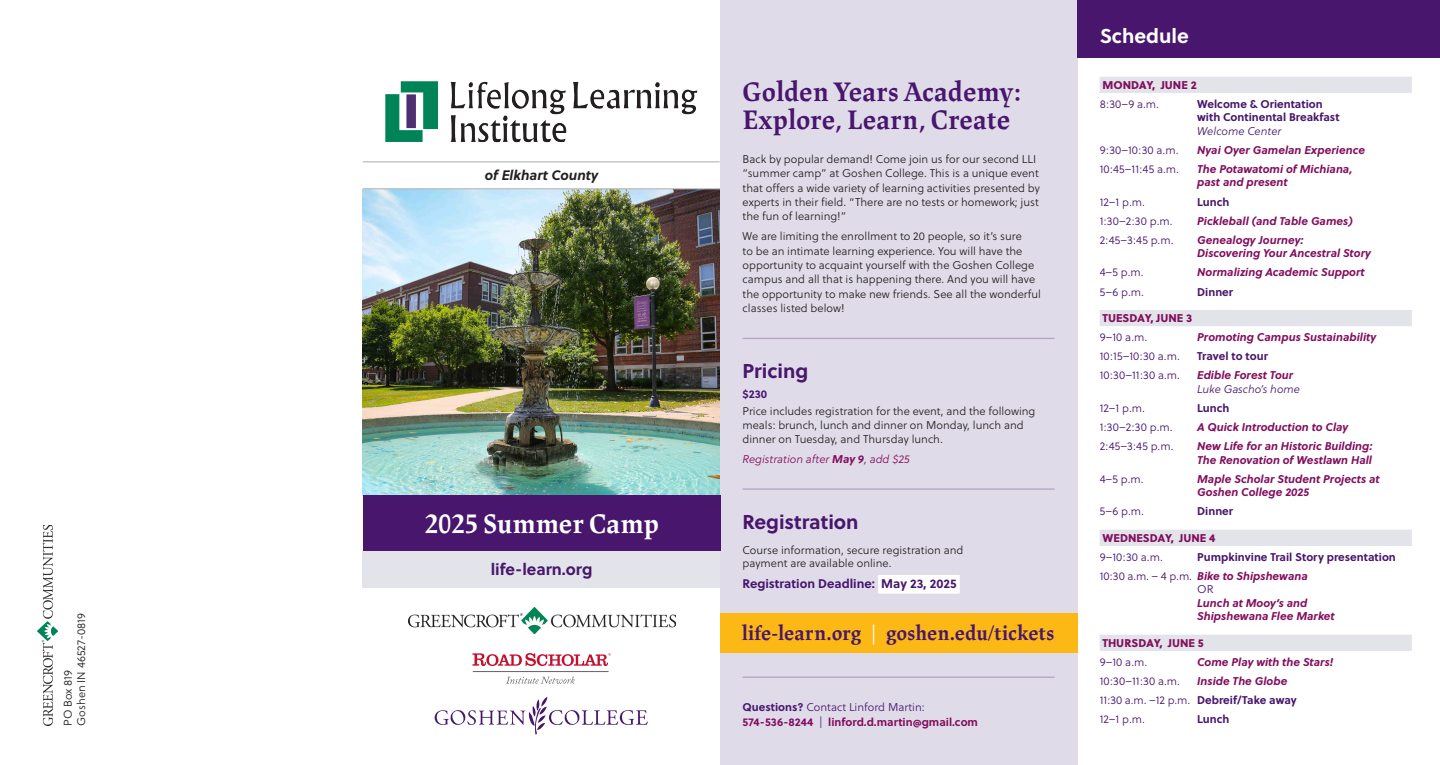
<style>
.page{position:relative;width:1440px;height:765px;background:#fff}
.page>*{position:absolute;margin:0;border:0;box-sizing:border-box;transform-origin:0 0}
.t1{font:700 27.5px/28.8px "Lapture Display";color:#48166d}
.t2{font:700 27.5px "Lapture Display";color:#fff}
.t3{font:700 20.75px "Lapture Display";letter-spacing:-.005em;color:#48166d}
.t4{font:700 20px "Soleil";color:#48166d}
.t5{font:700 20px "Soleil";color:#fff}
.t6{font:700 16.25px "Soleil";color:#48166d}
.t7{font:italic 700 13.75px "Soleil";color:#231f20}
.t8{font:700 12.5px "Soleil";color:#48166d}
.t9{font:11.25px/14.4px "Soleil Lt";color:#231f20}
.t10{font:italic 700 11.25px/13.5px "Soleil";color:#820e5e}
.t11{font:11.25px "Soleil Lt";letter-spacing:.005em;color:#48166d}
.t12{font:700 11.25px/13.5px "Soleil";color:#48166d}
.t13{font:700 11.25px/14.4px "Soleil";color:#820e5e}
.t14{font:11.25px "Soleil Xb";color:#820e5e}
.t15{font:italic 11.25px "Soleil Lt";color:#820e5e}
.s1{font-family:"Soleil";font-weight:700}
.s2{color:#fff}
.s3{color:#48166d}
.s4{font-family:"Soleil Lt";font-weight:400;color:#48166d}
.s5{font-family:"Soleil Lt";font-weight:400;font-style:italic}
.s6{font-family:"Soleil Lt";font-weight:400;font-style:normal;color:#48166d}
</style>
<div class="page">
<div style="left:720px;top:0;width:357px;height:765px;background:#e0dbe9"></div>
<div style="left:720px;top:613px;width:357px;height:39px;background:#fcb814"></div>
<img style="left:363px;top:189px;width:357px;height:307px">
<div style="left:362px;top:551px;width:358px;height:36px;background:#e2e4e9"></div>
<div style="left:1077px;top:0;width:363px;height:58px;background:#48166d"></div>
<img style="left:385px;top:81px;width:313px;height:61px">
<svg style="left:472px;top:653px;width:139px;height:13px"></svg>
<hr style="left:473px;top:671px;width:136px;height:1px;background:#636366">
<svg style="left:506px;top:677px;width:69px;height:7px"></svg>
<img style="left:408px;top:607px;width:267px;height:26px">
<hr style="left:363px;top:161px;width:357px;height:1px;background:#bcbdc0">
<hr style="left:363px;top:188px;width:357px;height:1px;background:#bcbdc0">
<div style="left:363px;top:496px;width:357px;height:55px;background:#48166d"></div>
<svg style="left:435px;top:697px;width:213px;height:38px"></svg>
<img style="left:38px;top:525px;width:19px;height:201px">
<hr style="left:742px;top:338px;width:313px;height:1px;background:#b0a2c4">
<hr style="left:742px;top:488px;width:313px;height:2px;background:#b0a2c4">
<div style="left:878px;top:575px;width:82px;height:19px;background:#fff"></div>
<hr style="left:742px;top:677px;width:313px;height:1px;background:#b0a2c4">
<div style="left:1100px;top:77px;width:312px;height:16px;background:#e2e4e9"></div>
<div style="left:1100px;top:310px;width:312px;height:16px;background:#e2e4e9"></div>
<div style="left:1100px;top:530px;width:312px;height:16px;background:#e2e4e9"></div>
<div style="left:1100px;top:635px;width:312px;height:16px;background:#e2e4e9"></div>
<p class="t7" style="left:485px;top:165px;width:115px">of Elkhart County</p>
<p class="t2" style="left:425px;top:508px;width:236px">2025 Summer Camp</p>
<p class="t6" style="left:491px;top:557px;width:103px">life-learn.org</p>
<p class="t1" style="left:742px;top:77px;width:280px">Golden Years Academy:<br>Explore, Learn, Create</p>
<p class="t9" style="left:743px;top:152px;width:299px">Back by popular demand! Come join us for our second LLI “summer camp” at Goshen College. This is a unique event that offers a wide variety of learning activities presented by experts in their field. “There are no tests or homework; just the fun of learning!”</p>
<p class="t9" style="left:743px;top:229px;width:300px">We are limiting the enrollment to 20 people, so it’s sure<br>to be an intimate learning experience. You will have the opportunity to acquaint yourself with the Goshen College campus and all that is happening there. And you will have the opportunity to make new friends. See all the wonderful classes listed below!</p>
<p class="t4" style="left:743px;top:355px;width:67px">Pricing</p>
<p class="t12" style="left:743px;top:386px;width:26px">$230</p>
<p class="t9" style="left:743px;top:403px;width:294px">Price includes registration for the event, and the following meals: brunch, lunch and dinner on Monday, lunch and dinner on Tuesday, and Thursday lunch.</p>
<p class="t15" style="left:743px;top:452px;width:169px">Registration after <span class="s1">May 9</span>, add $25</p>
<p class="t4" style="left:743px;top:507px;width:118px">Registration</p>
<p class="t9" style="left:743px;top:543px;width:222px;line-height:13.5px">Course information, secure registration and payment are available online.</p>
<p class="t8" style="left:743px;top:574px;width:216px">Registration Deadline: May 23, 2025</p>
<p class="t9" style="left:74px;top:726px;width:114px;rotate:-90deg">Goshen IN 46527-0819</p>
<p class="t3" style="left:742px;top:621px;width:314px">life-learn.org <span class="s2">|</span> goshen.edu/tickets</p>
<p class="t9" style="left:61px;top:726px;width:57px;rotate:-90deg">PO Box 819</p>
<p class="t13" style="left:743px;top:700px;width:237px"><span class="s3">Questions?</span> <span class="s4">Contact Linford Martin:<br></span>574-536-8244 <span class="s4">|</span> linford.d.martin@gmail.com</p>
<p class="t5" style="left:1100px;top:21px;width:91px">Schedule</p>
<p class="t14" style="left:1102px;top:76px;width:96px">MONDAY, JUNE 2</p>
<p class="t11" style="left:1100px;top:96px;width:61px">8:30–9 a.m.</p>
<p class="t12" style="left:1197px;top:96px;width:144px">Welcome &amp; Orientation with Continental Breakfast<br><span class="s5">Welcome Center</span></p>
<p class="t11" style="left:1100px;top:142px;width:80px">9:30–10:30 a.m.</p>
<p class="t10" style="left:1197px;top:143px;width:170px">Nyai Oyer Gamelan Experience</p>
<p class="t11" style="left:1100px;top:161px;width:81px">10:45–11:45 a.m.</p>
<p class="t10" style="left:1197px;top:162px;width:157px">The Potawatomi of Michiana, past and present</p>
<p class="t11" style="left:1100px;top:194px;width:47px">12–1 p.m.</p>
<p class="t12" style="left:1197px;top:194px;width:34px">Lunch</p>
<p class="t11" style="left:1100px;top:213px;width:74px">1:30–2:30 p.m.</p>
<p class="t10" style="left:1197px;top:213px;width:157px">Pickleball (and Table Games)</p>
<p class="t11" style="left:1100px;top:232px;width:75px">2:45–3:45 p.m.</p>
<p class="t10" style="left:1197px;top:233px;width:175px">Genealogy Journey:<br>Discovering Your Ancestral Story</p>
<p class="t11" style="left:1100px;top:265px;width:46px">4–5 p.m.</p>
<p class="t10" style="left:1197px;top:265px;width:169px">Normalizing Academic Support</p>
<p class="t11" style="left:1100px;top:284px;width:46px">5–6 p.m.</p>
<p class="t12" style="left:1197px;top:284px;width:37px">Dinner</p>
<p class="t14" style="left:1102px;top:309px;width:91px">TUESDAY, JUNE 3</p>
<p class="t11" style="left:1100px;top:329px;width:49px">9–10 a.m.</p>
<p class="t10" style="left:1197px;top:330px;width:181px">Promoting Campus Sustainability</p>
<p class="t11" style="left:1100px;top:348px;width:82px">10:15–10:30 a.m.</p>
<p class="t12" style="left:1197px;top:349px;width:72px">Travel to tour</p>
<p class="t11" style="left:1100px;top:367px;width:82px">10:30–11:30 a.m.</p>
<p class="t10" style="left:1197px;top:368px;width:104px">Edible Forest Tour<br><span class="s4">Luke Gascho’s home</span></p>
<p class="t11" style="left:1100px;top:400px;width:47px">12–1 p.m.</p>
<p class="t12" style="left:1197px;top:401px;width:34px">Lunch</p>
<p class="t11" style="left:1100px;top:419px;width:74px">1:30–2:30 p.m.</p>
<p class="t10" style="left:1197px;top:420px;width:153px">A Quick Introduction to Clay</p>
<p class="t11" style="left:1100px;top:438px;width:75px">2:45–3:45 p.m.</p>
<p class="t10" style="left:1197px;top:439px;width:177px">New Life for an Historic Building:<br>The Renovation of Westlawn Hall</p>
<p class="t11" style="left:1100px;top:471px;width:46px">4–5 p.m.</p>
<p class="t10" style="left:1197px;top:471px;width:184px">Maple Scholar Student Projects at<br>Goshen College 2025</p>
<p class="t11" style="left:1100px;top:504px;width:46px">5–6 p.m.</p>
<p class="t12" style="left:1197px;top:504px;width:37px">Dinner</p>
<p class="t14" style="left:1102px;top:529px;width:115px">WEDNESDAY, JUNE 4</p>
<p class="t11" style="left:1100px;top:549px;width:65px">9–10:30 a.m.</p>
<p class="t12" style="left:1197px;top:549px;width:200px">Pumpkinvine Trail Story presentation</p>
<p class="t10" style="left:1197px;top:569px;width:139px;text-indent:-98px"><span class="s6">10:30 a.m. – 4 p.m.</span> Bike to Shipshewana<br><span class="s6">OR<br></span>Lunch at Mooy’s and<br>Shipshewana Flee Market</p>
<p class="t14" style="left:1103px;top:634px;width:103px">THURSDAY, JUNE 5</p>
<p class="t11" style="left:1100px;top:654px;width:49px">9–10 a.m.</p>
<p class="t10" style="left:1197px;top:654px;width:138px">Come Play with the Stars!</p>
<p class="t11" style="left:1100px;top:673px;width:82px">10:30–11:30 a.m.</p>
<p class="t10" style="left:1197px;top:674px;width:92px">Inside The Globe</p>
<p class="t11" style="left:1100px;top:692px;width:199px">11:30 a.m. –12 p.m. <span class="s1">Debreif/Take away</span></p>
<p class="t11" style="left:1100px;top:711px;width:47px">12–1 p.m.</p>
<p class="t12" style="left:1197px;top:712px;width:34px">Lunch</p>
</div>
